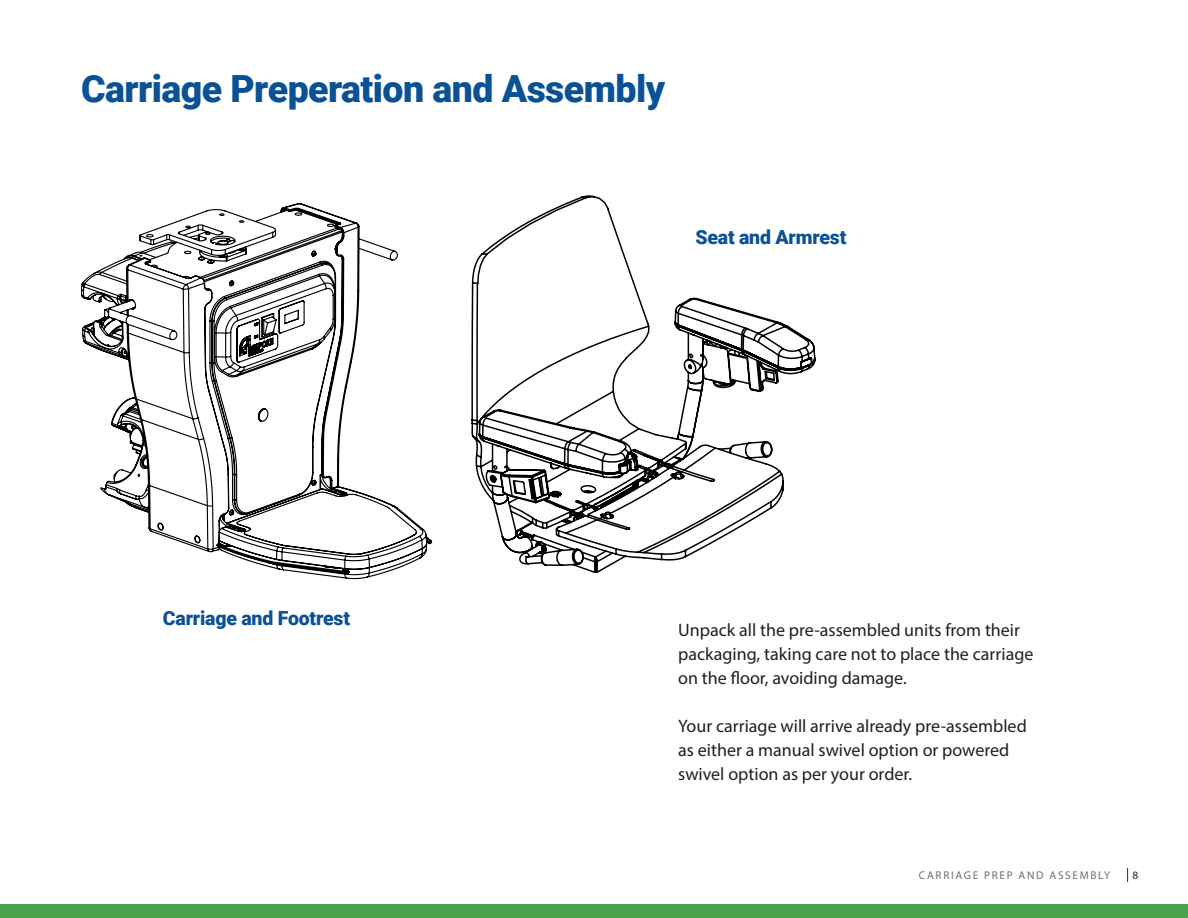
<style>
.page{position:relative;width:1188px;height:918px;background:#fff}
.page>*{position:absolute;margin:0;border:0;box-sizing:border-box;transform-origin:0 0}
.t1{font:900 37.5px "Roboto";letter-spacing:-.015em;color:#0b5196}
.t2{font:900 19.5px "Roboto";letter-spacing:-.01em;color:#0b5196}
.t3{font:18px/24px "Myriad Pro";color:#231f20}
.t4{font:11.25px "Myriad Pro";letter-spacing:.15em;color:#6c6d70}
.t5{font:11.25px "Myriad Pro";color:#231f20}
</style>
<div class="page">
<div style="left:0;top:905px;width:1188px;height:13px;background:#48a34c"></div>
<svg style="left:1127px;top:868px;width:1px;height:14px"></svg>
<svg style="left:81px;top:202px;width:352px;height:378px"></svg>
<svg style="left:471px;top:195px;width:345px;height:378px"></svg>
<p class="t1" style="left:81px;top:62px;width:586px">Carriage Preperation and Assembly</p>
<p class="t2" style="left:696px;top:224px;width:152px">Seat and Armrest</p>
<p class="t2" style="left:163px;top:605px;width:189px">Carriage and Footrest</p>
<p class="t3" style="left:678px;top:618px;width:357px">Unpack all the pre-assembled units from their packaging, taking care not to place the carriage on the floor, avoiding damage.</p>
<p class="t3" style="left:678px;top:714px;width:350px">Your carriage will arrive already pre-assembled as either a manual swivel option or powered swivel option as per your order.</p>
<p class="t4" style="left:919px;top:869px;width:193px">CARRIAGE PREP AND ASSEMBLY</p>
<p class="t5" style="left:1132px;top:869px;width:7px">8</p>
</div>
